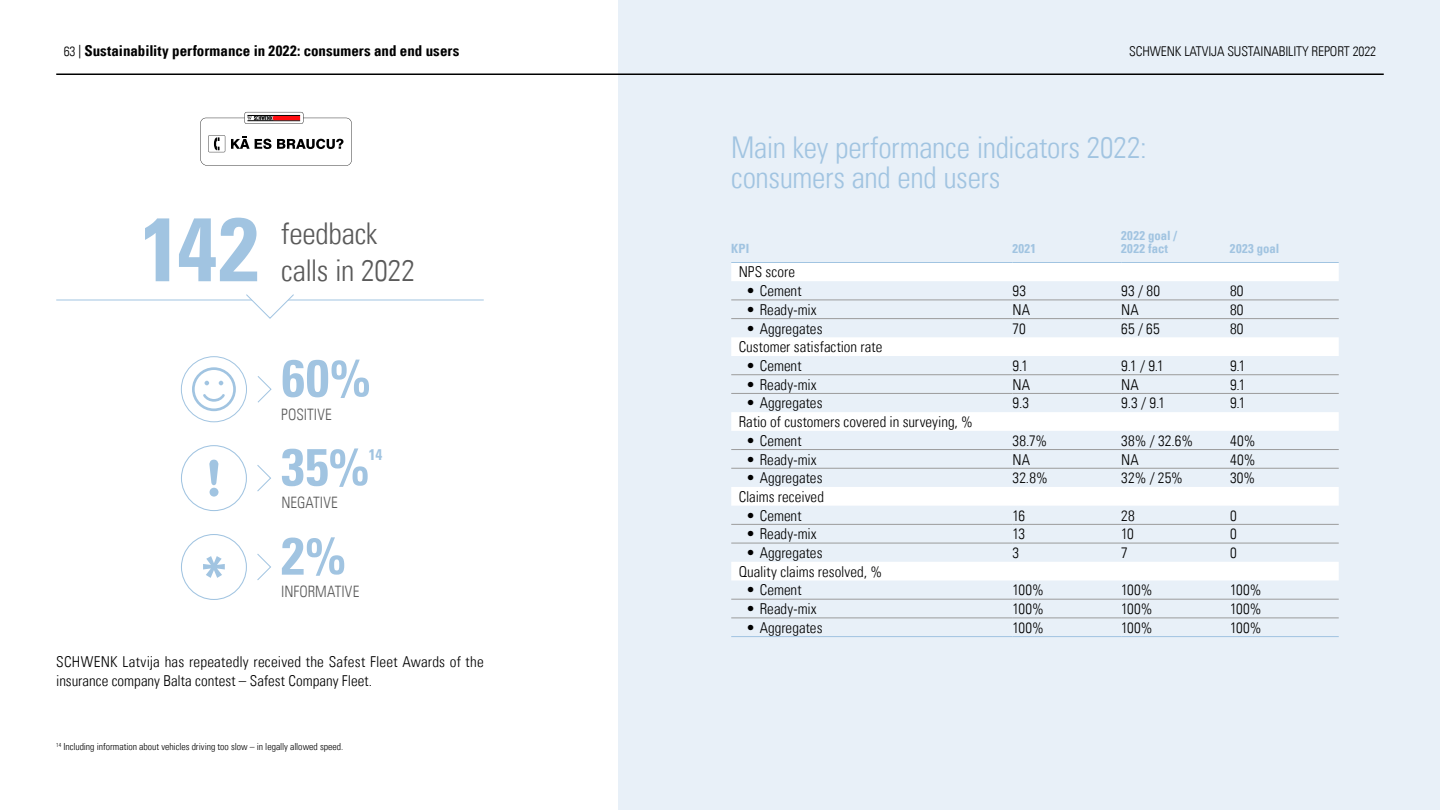
<style>
.page{position:relative;width:1440px;height:810px;background:#fff}
.page>*{position:absolute;margin:0;border:0;box-sizing:border-box;transform-origin:0 0}
.t1{font:90px "Univers Com 67 Bold Cond";color:#a1c4e1}
.t2{font:52.5px/88.9px "Univers Com 67 Bold Cond";color:#a1c4e1}
.t3{font:30px/30px "Univers Com 47 Light Cond";letter-spacing:-.01em;color:#a1c4e1}
.t4{font:30px "Univers Com 47 Light Cond";letter-spacing:-.01em;color:#5a5a5a}
.t5{font:15.75px "Univers Com 47 Light Cond";letter-spacing:.01em;color:#5a5a5a;scale:.95 1}
.t6{font:15.3px "Univers Com 67 Bold Cond";color:#a1c4e1}
.t7{font:15px/18.8px "Univers Com 47 Light Cond";letter-spacing:.005em;color:#000}
.t8{font:15px "Univers Com 67 Bold Cond";color:#000}
.t9{font:13.5px "Univers Com 47 Light Cond";letter-spacing:-.01em;color:#000}
.t10{font:12.75px/12.8px "Univers Com 67 Bold Cond";letter-spacing:.02em;color:#a1c4e1}
.t11{font:9.75px "Univers Com 47 Light Cond";letter-spacing:-.005em;color:#000}
.s1{font-family:"Univers Com 47 Light Cond";font-size:13.5px}
.s2{font-family:"Univers Com 57";font-stretch:condensed;font-size:13.5px}
</style>
<div class="page">
<div style="left:619px;top:0;width:821px;height:810px;background:#e8f0f8"></div>
<svg style="left:731px;top:263px;width:608px;height:317px"></svg>
<hr style="left:731px;top:300px;width:281px;height:1px;background:#9b9b9b">
<hr style="left:1012px;top:300px;width:109px;height:1px;background:#9b9b9b">
<hr style="left:1121px;top:300px;width:109px;height:1px;background:#9b9b9b">
<hr style="left:1230px;top:300px;width:109px;height:1px;background:#9b9b9b">
<hr style="left:731px;top:318px;width:281px;height:1px;background:#9b9b9b">
<hr style="left:1012px;top:318px;width:109px;height:1px;background:#9b9b9b">
<hr style="left:1121px;top:318px;width:109px;height:1px;background:#9b9b9b">
<hr style="left:1230px;top:318px;width:109px;height:1px;background:#9b9b9b">
<hr style="left:731px;top:375px;width:281px;height:1px;background:#9b9b9b">
<hr style="left:1012px;top:375px;width:109px;height:1px;background:#9b9b9b">
<hr style="left:1121px;top:375px;width:109px;height:1px;background:#9b9b9b">
<hr style="left:1230px;top:375px;width:109px;height:1px;background:#9b9b9b">
<hr style="left:731px;top:393px;width:281px;height:1px;background:#9b9b9b">
<hr style="left:1012px;top:393px;width:109px;height:1px;background:#9b9b9b">
<hr style="left:1121px;top:393px;width:109px;height:1px;background:#9b9b9b">
<hr style="left:1230px;top:393px;width:109px;height:1px;background:#9b9b9b">
<hr style="left:731px;top:449px;width:281px;height:1px;background:#9b9b9b">
<hr style="left:1012px;top:449px;width:109px;height:1px;background:#9b9b9b">
<hr style="left:1121px;top:449px;width:109px;height:1px;background:#9b9b9b">
<hr style="left:1230px;top:449px;width:109px;height:1px;background:#9b9b9b">
<hr style="left:731px;top:468px;width:281px;height:1px;background:#9b9b9b">
<hr style="left:1012px;top:468px;width:109px;height:1px;background:#9b9b9b">
<hr style="left:1121px;top:468px;width:109px;height:1px;background:#9b9b9b">
<hr style="left:1230px;top:468px;width:109px;height:1px;background:#9b9b9b">
<hr style="left:731px;top:524px;width:281px;height:1px;background:#9b9b9b">
<hr style="left:1012px;top:524px;width:109px;height:1px;background:#9b9b9b">
<hr style="left:1121px;top:524px;width:109px;height:1px;background:#9b9b9b">
<hr style="left:1230px;top:524px;width:109px;height:1px;background:#9b9b9b">
<hr style="left:731px;top:543px;width:281px;height:1px;background:#9b9b9b">
<hr style="left:1012px;top:543px;width:109px;height:1px;background:#9b9b9b">
<hr style="left:1121px;top:543px;width:109px;height:1px;background:#9b9b9b">
<hr style="left:1230px;top:543px;width:109px;height:1px;background:#9b9b9b">
<hr style="left:731px;top:599px;width:281px;height:1px;background:#9b9b9b">
<hr style="left:1012px;top:599px;width:109px;height:1px;background:#9b9b9b">
<hr style="left:1121px;top:599px;width:109px;height:1px;background:#9b9b9b">
<hr style="left:1230px;top:599px;width:109px;height:1px;background:#9b9b9b">
<hr style="left:731px;top:618px;width:281px;height:1px;background:#9b9b9b">
<hr style="left:1012px;top:618px;width:109px;height:1px;background:#9b9b9b">
<hr style="left:1121px;top:618px;width:109px;height:1px;background:#9b9b9b">
<hr style="left:1230px;top:618px;width:109px;height:1px;background:#9b9b9b">
<hr style="left:731px;top:262px;width:281px;height:1px;background:#a1c4e1">
<hr style="left:1012px;top:262px;width:109px;height:1px;background:#a1c4e1">
<hr style="left:1121px;top:262px;width:109px;height:1px;background:#a1c4e1">
<hr style="left:1230px;top:262px;width:109px;height:1px;background:#a1c4e1">
<hr style="left:731px;top:636px;width:281px;height:1px;background:#a1c4e1">
<hr style="left:1012px;top:636px;width:109px;height:1px;background:#a1c4e1">
<hr style="left:1121px;top:636px;width:109px;height:1px;background:#a1c4e1">
<hr style="left:1230px;top:636px;width:109px;height:1px;background:#a1c4e1">
<hr style="left:56px;top:300px;width:428px;height:1px;background:#a1c4e1">
<svg style="left:245px;top:294px;width:50px;height:25px"></svg>
<svg style="left:257px;top:376px;width:15px;height:27px"></svg>
<svg style="left:192px;top:367px;width:44px;height:44px"></svg>
<div style="left:181px;top:356px;width:66px;height:66px;border:1px solid #a1c4e1;border-radius:50%"></div>
<svg style="left:257px;top:465px;width:14px;height:27px"></svg>
<div style="left:181px;top:445px;width:66px;height:66px;border:1px solid #a1c4e1;border-radius:50%"></div>
<svg style="left:209px;top:460px;width:9px;height:25px"></svg>
<div style="left:210px;top:488px;width:9px;height:9px;background:#a1c4e1;border-radius:50%"></div>
<svg style="left:257px;top:554px;width:14px;height:26px"></svg>
<svg style="left:203px;top:556px;width:22px;height:22px"></svg>
<div style="left:181px;top:534px;width:66px;height:66px;border:1px solid #a1c4e1;border-radius:50%"></div>
<svg style="left:200px;top:111px;width:152px;height:55px"></svg>
<hr style="left:56px;top:74px;width:1328px;height:1px;background:#000">
<p class="t8" style="left:64px;top:42px;width:397px"><span class="s1">63</span> <span class="s2">|</span> Sustainability performance in 2022: consumers and end users</p>
<p class="t9" style="left:1129px;top:43px;width:249px">SCHWENK LATVIJA SUSTAINABILITY REPORT 2022</p>
<h1 class="t1" style="left:141px;top:194px;width:120px">142</h1>
<h3 class="t4" style="left:281px;top:215px;width:98px">feedback</h3>
<h3 class="t4" style="left:281px;top:253px;width:135px">calls in 2022</h3>
<h2 class="t2" style="left:281px;top:334px;width:91px">60%<br>35%</h2>
<p class="t5" style="left:281px;top:405px;width:55px">POSITIVE</p>
<p class="t6" style="left:369px;top:445px;width:15px">14</p>
<p class="t5" style="left:281px;top:493px;width:61px">NEGATIVE</p>
<h2 class="t2" style="left:281px;top:511px;width:66px">2%</h2>
<p class="t5" style="left:281px;top:582px;width:84px">INFORMATIVE</p>
<p class="t7" style="left:56px;top:652px;width:429px">SCHWENK Latvija has repeatedly received the Safest Fleet Awards of the insurance company Balta contest – Safest Company Fleet.</p>
<p class="t11" style="left:56px;top:741px;width:288px"><sup>14</sup> Including information about vehicles driving too slow – in legally allowed speed.</p>
<h3 class="t3" style="left:731px;top:132px;width:417px">Main key performance indicators 2022: consumers and end users</h3>
<p class="t10" style="left:731px;top:242px;width:20px">KPI</p>
<p class="t10" style="left:1013px;top:242px;width:25px">2021</p>
<p class="t10" style="left:1121px;top:229px;width:57px">2022 goal /<br>2022 fact</p>
<p class="t10" style="left:1230px;top:242px;width:51px">2023 goal</p>
<p class="t7" style="left:739px;top:263px;width:58px">NPS score</p>
<p class="t7" style="left:746px;top:282px;width:57px">• Cement</p>
<p class="t7" style="left:1012px;top:282px;width:15px">93</p>
<p class="t7" style="left:1121px;top:282px;width:40px">93 / 80</p>
<p class="t7" style="left:1230px;top:282px;width:15px">80</p>
<p class="t7" style="left:746px;top:300px;width:72px">• Ready-mix</p>
<p class="t7" style="left:1012px;top:300px;width:19px">NA</p>
<p class="t7" style="left:1121px;top:300px;width:19px">NA</p>
<p class="t7" style="left:1230px;top:300px;width:15px">80</p>
<p class="t7" style="left:746px;top:319px;width:78px">• Aggregates</p>
<p class="t7" style="left:1012px;top:319px;width:15px">70</p>
<p class="t7" style="left:1121px;top:319px;width:40px">65 / 65</p>
<p class="t7" style="left:1230px;top:319px;width:15px">80</p>
<p class="t7" style="left:739px;top:338px;width:145px">Customer satisfaction rate</p>
<p class="t7" style="left:746px;top:356px;width:57px">• Cement</p>
<p class="t7" style="left:1012px;top:356px;width:17px">9.1</p>
<p class="t7" style="left:1121px;top:356px;width:44px">9.1 / 9.1</p>
<p class="t7" style="left:1230px;top:356px;width:17px">9.1</p>
<p class="t7" style="left:746px;top:375px;width:72px">• Ready-mix</p>
<p class="t7" style="left:1012px;top:375px;width:19px">NA</p>
<p class="t7" style="left:1121px;top:375px;width:19px">NA</p>
<p class="t7" style="left:1230px;top:375px;width:17px">9.1</p>
<p class="t7" style="left:746px;top:394px;width:78px">• Aggregates</p>
<p class="t7" style="left:1012px;top:394px;width:18px">9.3</p>
<p class="t7" style="left:1121px;top:394px;width:45px">9.3 / 9.1</p>
<p class="t7" style="left:1230px;top:394px;width:17px">9.1</p>
<p class="t7" style="left:739px;top:412px;width:236px">Ratio of customers covered in surveying, %</p>
<p class="t7" style="left:746px;top:431px;width:57px">• Cement</p>
<p class="t7" style="left:1012px;top:431px;width:36px">38.7%</p>
<p class="t7" style="left:1121px;top:431px;width:73px">38% / 32.6%</p>
<p class="t7" style="left:1230px;top:431px;width:27px">40%</p>
<p class="t7" style="left:746px;top:450px;width:72px">• Ready-mix</p>
<p class="t7" style="left:1012px;top:450px;width:19px">NA</p>
<p class="t7" style="left:1121px;top:450px;width:19px">NA</p>
<p class="t7" style="left:1230px;top:450px;width:27px">40%</p>
<p class="t7" style="left:746px;top:469px;width:78px">• Aggregates</p>
<p class="t7" style="left:1012px;top:469px;width:37px">32.8%</p>
<p class="t7" style="left:1121px;top:469px;width:63px">32% / 25%</p>
<p class="t7" style="left:1230px;top:469px;width:27px">30%</p>
<p class="t7" style="left:739px;top:487px;width:87px">Claims received</p>
<p class="t7" style="left:746px;top:506px;width:57px">• Cement</p>
<p class="t7" style="left:1012px;top:506px;width:14px">16</p>
<p class="t7" style="left:1121px;top:506px;width:15px">28</p>
<p class="t7" style="left:1230px;top:506px;width:8px">0</p>
<p class="t7" style="left:746px;top:525px;width:72px">• Ready-mix</p>
<p class="t7" style="left:1012px;top:525px;width:14px">13</p>
<p class="t7" style="left:1121px;top:525px;width:14px">10</p>
<p class="t7" style="left:1230px;top:525px;width:8px">0</p>
<p class="t7" style="left:746px;top:543px;width:78px">• Aggregates</p>
<p class="t7" style="left:1012px;top:543px;width:8px">3</p>
<p class="t7" style="left:1121px;top:543px;width:8px">7</p>
<p class="t7" style="left:1230px;top:543px;width:8px">0</p>
<p class="t7" style="left:739px;top:562px;width:145px">Quality claims resolved, %</p>
<p class="t7" style="left:746px;top:581px;width:57px">• Cement</p>
<p class="t7" style="left:1012px;top:581px;width:33px">100%</p>
<p class="t7" style="left:1121px;top:581px;width:33px">100%</p>
<p class="t7" style="left:1230px;top:581px;width:33px">100%</p>
<p class="t7" style="left:746px;top:599px;width:72px">• Ready-mix</p>
<p class="t7" style="left:1012px;top:599px;width:33px">100%</p>
<p class="t7" style="left:1121px;top:599px;width:33px">100%</p>
<p class="t7" style="left:1230px;top:599px;width:33px">100%</p>
<p class="t7" style="left:746px;top:618px;width:78px">• Aggregates</p>
<p class="t7" style="left:1012px;top:618px;width:33px">100%</p>
<p class="t7" style="left:1121px;top:618px;width:33px">100%</p>
<p class="t7" style="left:1230px;top:618px;width:33px">100%</p>
</div>
